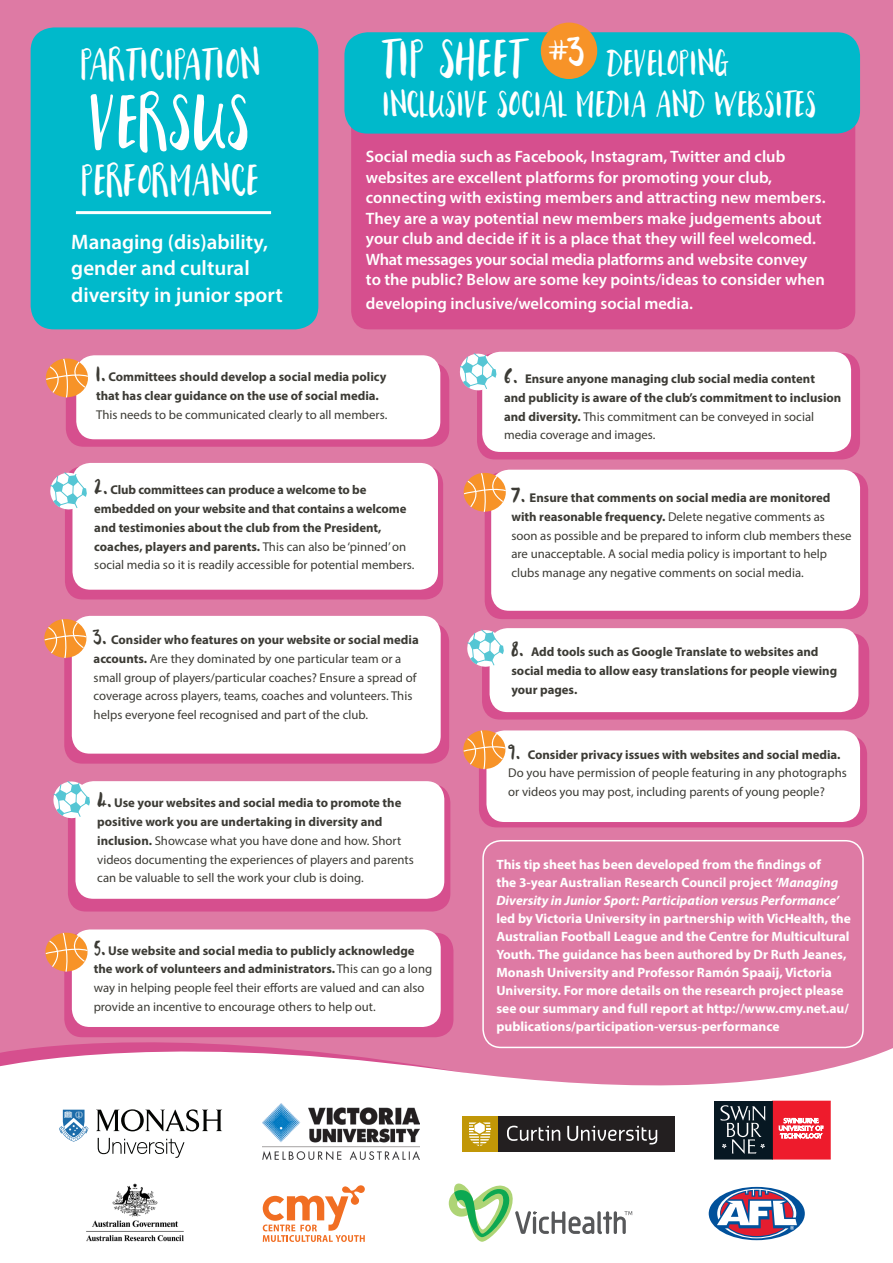
<style>
.page{position:relative;width:893px;height:1263px;background:#fff}
.page>*{position:absolute;margin:0;border:0;box-sizing:border-box;transform-origin:0 0}
.heading_LARGE{font:62.4px "Botanica";color:#fff}
.heading_LARGE-2{font:35.85px "Botanica";color:#fff}
.heading_LARGE-3{font:30px/41.5px "Botanica";color:#fff}
.body{font:600 21px/26.4px "Myriad Pro";color:#fff}
.body-2{font:600 16.5px/20.4px "Myriad Pro";color:#fff}
.Paragraph_Style_2{font:700 13.5px/18px "Myriad Pro";color:#fff}
.t1{font:12.75px/18.8px "Myriad Pro";color:#3c3b35}
.t2{font:700 12.75px/18.8px "Myriad Pro";color:#3c3b35}
.s1{font-size:43.5px}
.s2{font-family:"Botanica";font-weight:400;font-size:24px}
.s3{font-weight:400}
.s4{font-family:"Botanica";font-size:24px}
.s5{font-weight:700}
.s6{font-style:italic}
</style>
<div class="page">
<div style="left:0;top:0;width:893px;height:1010px;background:#de7aa4"></div>
<svg style="left:0;top:1010px;width:893px;height:232px"></svg>
<div style="left:66px;top:363px;width:383px;height:84px;background:#d64f8e;border-radius:18px"></div>
<div style="left:65px;top:466px;width:378px;height:133px;background:#d64f8e;border-radius:18px"></div>
<div style="left:64px;top:623px;width:385px;height:141px;background:#d64f8e;border-radius:18px"></div>
<div style="left:68px;top:784px;width:382px;height:127px;background:#d64f8e;border-radius:18px"></div>
<div style="left:64px;top:933px;width:389px;height:104px;background:#d64f8e;border-radius:18px"></div>
<div style="left:477px;top:353px;width:383px;height:106px;background:#d64f8e;border-radius:18px"></div>
<div style="left:482px;top:633px;width:387px;height:86px;background:#d64f8e;border-radius:18px"></div>
<div style="left:479px;top:736px;width:388px;height:91px;background:#d64f8e;border-radius:18px"></div>
<div style="left:485px;top:472px;width:383px;height:147px;background:#d64f8e;border-radius:18px"></div>
<div style="left:76px;top:355px;width:364px;height:84px;background:#fff;border-radius:18px"></div>
<div style="left:72px;top:463px;width:366px;height:127px;background:#fff;border-radius:18px"></div>
<div style="left:72px;top:616px;width:369px;height:138px;background:#fff;border-radius:18px"></div>
<div style="left:75px;top:781px;width:369px;height:118px;background:#fff;border-radius:18px"></div>
<div style="left:72px;top:929px;width:369px;height:98px;background:#fff;border-radius:18px"></div>
<div style="left:482px;top:352px;width:369px;height:100px;background:#fff;border-radius:18px"></div>
<div style="left:490px;top:628px;width:368px;height:84px;background:#fff;border-radius:18px"></div>
<div style="left:486px;top:730px;width:374px;height:92px;background:#fff;border-radius:18px"></div>
<div style="left:491px;top:470px;width:369px;height:141px;background:#fff;border-radius:18px"></div>
<svg style="left:43px;top:356px;width:46px;height:44px;background:#f1a070"></svg>
<svg style="left:41px;top:616px;width:47px;height:44px;background:#f2a273"></svg>
<svg style="left:43px;top:930px;width:45px;height:44px;background:#f2a26f"></svg>
<svg style="left:461px;top:470px;width:45px;height:44px;background:#f2a06e"></svg>
<svg style="left:460px;top:728px;width:48px;height:44px"></svg>
<div style="left:351px;top:33px;width:504px;height:296px;background:#d64f8e;border-radius:18px"></div>
<div style="left:344px;top:32px;width:516px;height:102px;background:#00b9cb;border-radius:23px"></div>
<div style="left:31px;top:27px;width:287px;height:302px;background:#00b9cb;border-radius:23px"></div>
<div style="left:772px;top:1101px;width:58px;height:58px;background:#ee1b2c"></div>
<div style="left:772px;top:1101px;width:58px;height:58px;border:1px solid #ee1b2c"></div>
<svg style="left:779px;top:1118px;width:44px;height:20px"></svg>
<div style="left:714px;top:1101px;width:58px;height:58px;background:#071822"></div>
<svg style="left:720px;top:1105px;width:45px;height:49px"></svg>
<div style="left:462px;top:1116px;width:35px;height:35px;background:#c19707"></div>
<svg style="left:469px;top:1122px;width:21px;height:24px"></svg>
<div style="left:499px;top:1116px;width:176px;height:35px;background:#231f20"></div>
<svg style="left:567px;top:1126px;width:90px;height:18px"></svg>
<svg style="left:507px;top:1126px;width:53px;height:15px"></svg>
<svg style="left:449px;top:1183px;width:183px;height:59px"></svg>
<img style="left:82px;top:1182px;width:105px;height:60px">
<svg style="left:263px;top:1185px;width:102px;height:57px"></svg>
<svg style="left:98px;top:1138px;width:86px;height:20px"></svg>
<svg style="left:59px;top:1110px;width:29px;height:31px"></svg>
<svg style="left:96px;top:1109px;width:126px;height:22px"></svg>
<svg style="left:707px;top:1186px;width:100px;height:55px"></svg>
<div style="left:709px;top:1187px;width:96px;height:53px;background:#01519b;border-radius:50%"></div>
<svg style="left:717px;top:1189px;width:80px;height:49px"></svg>
<img style="left:263px;top:1103px;width:156px;height:56px">
<hr style="left:76px;top:211px;width:195px;height:3px;background:#fff">
<div style="left:541px;top:23px;width:56px;height:56px;background:#f79328;border-radius:50%"></div>
<svg style="left:49px;top:472px;width:38px;height:38px"></svg>
<svg style="left:459px;top:353px;width:38px;height:38px"></svg>
<svg style="left:466px;top:629px;width:38px;height:39px"></svg>
<svg style="left:53px;top:781px;width:38px;height:38px"></svg>
<div style="left:482px;top:840px;width:382px;height:208px;border:2px solid #fff;border-radius:18px"></div>
<p class="heading_LARGE-2" style="left:81px;top:45px;width:181px">PARTICIPATION</p>
<p class="heading_LARGE" style="left:91px;top:87px;width:161px">VERSUS</p>
<p class="heading_LARGE-2" style="left:82px;top:160px;width:179px">PERFORMANCE</p>
<p class="body" style="left:71px;top:228px;width:213px">Managing (dis)ability, gender and cultural diversity in junior sport</p>
<p class="heading_LARGE-3" style="left:382px;top:41px;width:436px"><span class="s1">TIP SHEET</span> <sup>#3</sup> DEVELOPING<br>INCLUSIVE SOCIAL MEDIA AND WEBSITES</p>
<p class="body-2" style="left:366px;top:146px;width:461px">Social media such as Facebook, Instagram, Twitter and club websites are excellent platforms for promoting your club, connecting with existing members and attracting new members.<br>They are a way potential new members make judgements about your club and decide if it is a place that they will feel welcomed.<br>What messages your social media platforms and website convey to the public? Below are some key points/ideas to consider when</p>
<p class="body-2" style="left:366px;top:292px;width:328px">developing inclusive/welcoming social media.</p>
<p class="t2" style="left:96px;top:367px;width:293px"><span class="s2">1.</span> Committees should develop a social media policy that has clear guidance on the use of social media.<br><span class="s3">This needs to be communicated clearly to all members.</span></p>
<p class="t2" style="left:94px;top:480px;width:322px"><span class="s2">2.</span> Club committees can produce a welcome to be embedded on your website and that contains a welcome and testimonies about the club from the President, coaches, players and parents. <span class="s3">This can also be ‘pinned’ on social media so it is readily accessible for potential members.</span></p>
<p class="t1" style="left:94px;top:630px;width:327px"><span class="s4">3.</span> <span class="s5">Consider who features on your website or social media accounts.</span> Are they dominated by one particular team or a small group of players/particular coaches? Ensure a spread of coverage across players, teams, coaches and volunteers. This helps everyone feel recognised and part of the club.</p>
<p class="t1" style="left:97px;top:793px;width:318px"><span class="s4">4.</span> <span class="s5">Use your websites and social media to promote the positive work you are undertaking in diversity and inclusion.</span> Showcase what you have done and how. Short videos documenting the experiences of players and parents can be valuable to sell the work your club is doing.</p>
<p class="t1" style="left:94px;top:941px;width:340px"><span class="s4">5.</span> <span class="s5">Use website and social media to publicly acknowledge the work of volunteers and administrators.</span> This can go a long way in helping people feel their efforts are valued and can also provide an incentive to encourage others to help out.</p>
<p class="t2" style="left:504px;top:369px;width:339px"><span class="s2">6.</span> Ensure anyone managing club social media content<br>and publicity is aware of the club’s commitment to inclusion and diversity. <span class="s3">This commitment can be conveyed in social media coverage and images.</span></p>
<p class="t1" style="left:511px;top:488px;width:342px"><span class="s4">7.</span> <span class="s5">Ensure that comments on social media are monitored with reasonable frequency.</span> Delete negative comments as soon as possible and be prepared to inform club members these are unacceptable. A social media policy is important to help clubs manage any negative comments on social media.</p>
<p class="t2" style="left:511px;top:642px;width:327px"><span class="s2">8.</span> Add tools such as Google Translate to websites and social media to allow easy translations for people viewing your pages.</p>
<p class="t1" style="left:508px;top:745px;width:340px"><span class="s4">9.</span> <span class="s5">Consider privacy issues with websites and social media.<br></span>Do you have permission of people featuring in any photographs or videos you may post, including parents of young people?</p>
<p class="Paragraph_Style_2" style="left:496px;top:855px;width:356px">This tip sheet has been developed from the findings of<br>the 3-year Australian Research Council project <span class="s6">‘Managing Diversity in Junior Sport: Participation versus Performance’ </span>led by Victoria University in partnership with VicHealth, the Australian Football League and the Centre for Multicultural Youth. The guidance has been authored by Dr Ruth Jeanes, Monash University and Professor Ramón Spaaij, Victoria University. For more details on the research project please see our summary and full report at http://www.cmy.net.au/ publications/participation-versus-performance</p>
</div>
